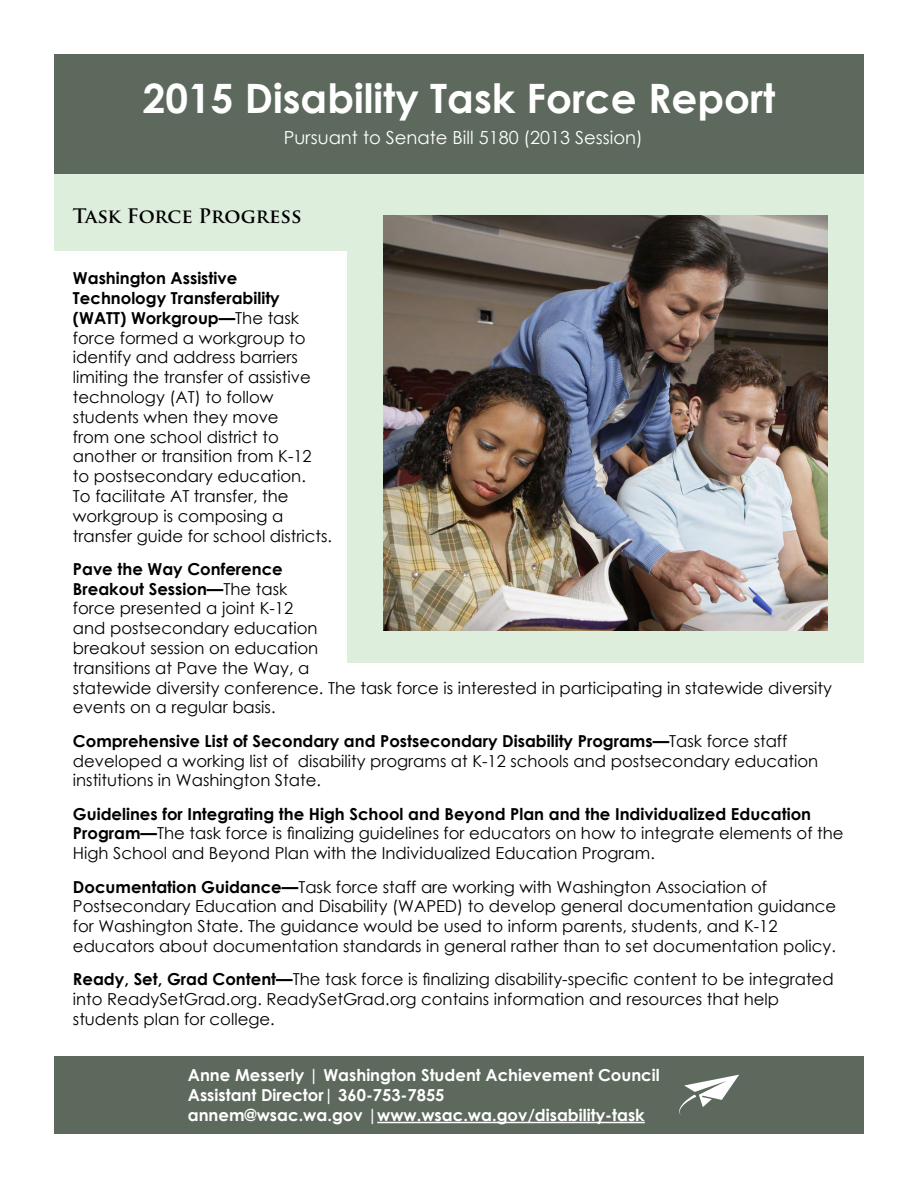
<style>
.page{position:relative;width:918px;height:1188px;background:#fff}
.page>*{position:absolute;margin:0;border:0;box-sizing:border-box;transform-origin:0 0}
.t1{font:700 40.5px "Century Gothic";color:#fff}
.t2{font:700 19.5px "Trajan Pro";color:#000}
.t3{font:18px "Century Gothic";color:#fff}
.t4{font:16.5px/19.8px "Century Gothic";color:#000}
.t5{font:700 16.5px/19.8px "Century Gothic";color:#fff}
.s1{font-weight:700}
</style>
<div class="page">
<div style="left:54px;top:173px;width:810px;height:78px;background:#ded"></div>
<div style="left:347px;top:173px;width:517px;height:489px;background:#ded"></div>
<div style="left:54px;top:54px;width:810px;height:119px;background:#5c695c"></div>
<img style="left:383px;top:215px;width:445px;height:415px">
<div style="left:54px;top:1056px;width:810px;height:78px;background:#5c695c"></div>
<hr style="left:377px;top:1122px;width:268px;height:1px;background:#fff">
<svg style="left:679px;top:1075px;width:60px;height:40px"></svg>
<h1 class="t1" style="left:143px;top:68px;width:634px">2015 Disability Task Force Report</h1>
<p class="t3" style="left:284px;top:125px;width:361px">Pursuant to Senate Bill 5180 (2013 Session)</p>
<p class="t2" style="left:73px;top:203px;width:230px">Task Force Progress</p>
<p class="t4" style="left:73px;top:268px;width:261px"><span class="s1">Washington Assistive<br>Technology Transferability (WATT) Workgroup—</span>The task force formed a workgroup to identify and address barriers limiting the transfer of assistive technology (AT) to follow students when they move<br>from one school district to another or transition from K-12 to postsecondary education.<br>To facilitate AT transfer, the workgroup is composing a transfer guide for school districts.</p>
<p class="t4" style="left:73px;top:559px;width:760px"><span class="s1">Pave the Way Conference<br>Breakout Session—</span>The task<br>force presented a joint K-12<br>and postsecondary education<br>breakout session on education<br>transitions at Pave the Way, a<br>statewide diversity conference. The task force is interested in participating in statewide diversity events on a regular basis.</p>
<p class="t4" style="left:73px;top:731px;width:747px"><span class="s1">Comprehensive List of Secondary and Postsecondary Disability Programs—</span>Task force staff developed a working list of disability programs at K-12 schools and postsecondary education institutions in Washington State.</p>
<p class="t4" style="left:73px;top:804px;width:772px"><span class="s1">Guidelines for Integrating the High School and Beyond Plan and the Individualized Education<br>Program—</span>The task force is finalizing guidelines for educators on how to integrate elements of the<br>High School and Beyond Plan with the Individualized Education Program.</p>
<p class="t4" style="left:73px;top:876px;width:765px"><span class="s1">Documentation Guidance—</span>Task force staff are working with Washington Association of Postsecondary Education and Disability (WAPED) to develop general documentation guidance for Washington State. The guidance would be used to inform parents, students, and K-12 educators about documentation standards in general rather than to set documentation policy.</p>
<p class="t4" style="left:73px;top:969px;width:762px"><span class="s1">Ready, Set, Grad Content—</span>The task force is finalizing disability-specific content to be integrated into ReadySetGrad.org. ReadySetGrad.org contains information and resources that help students plan for college.</p>
<p class="t5" style="left:188px;top:1065px;width:473px">Anne Messerly | Washington Student Achievement Council<br>Assistant Director| 360-753-7855<br>annem@wsac.wa.gov |www.wsac.wa.gov/disability-task</p>
</div>
